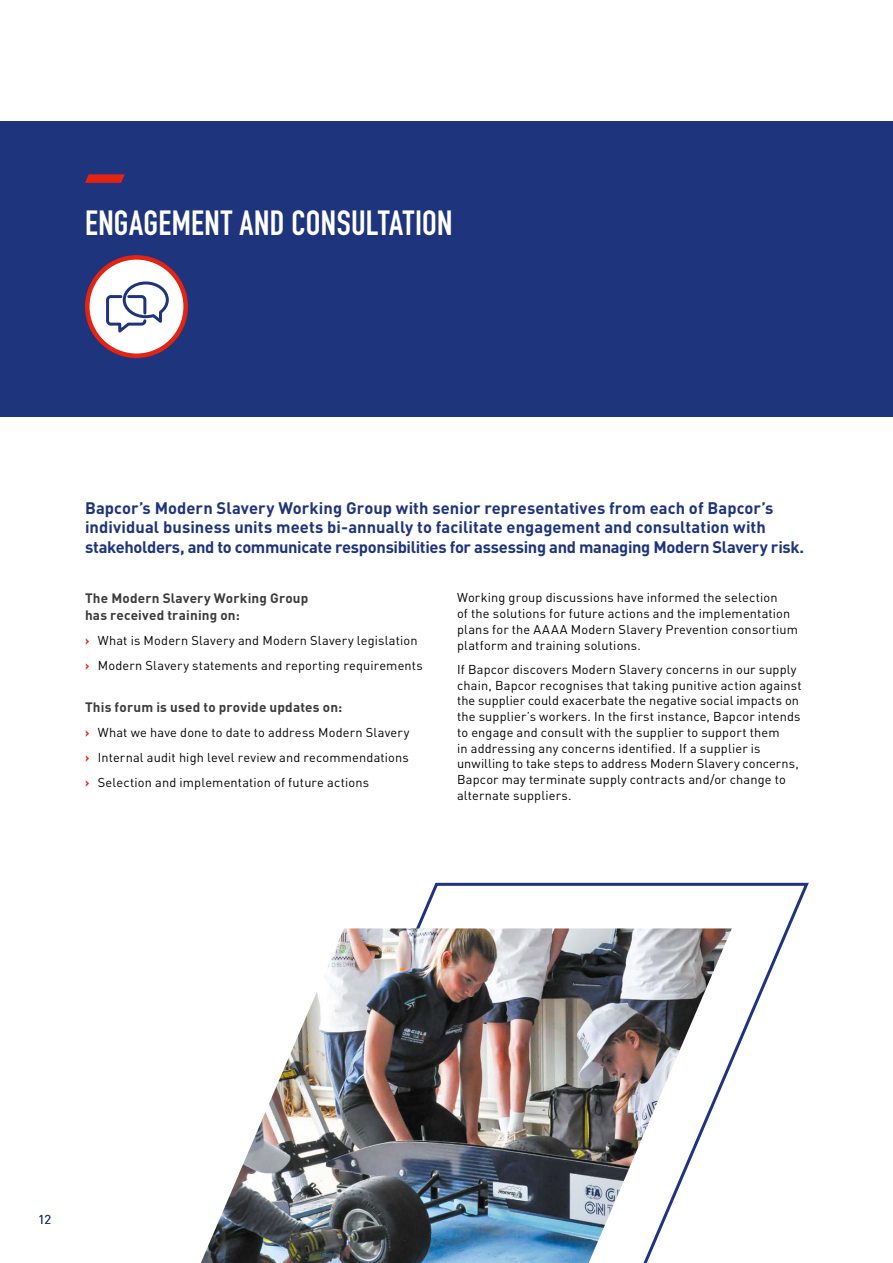
<style>
.page{position:relative;width:893px;height:1263px;background:#fff}
.page>*{position:absolute;margin:0;border:0;box-sizing:border-box;transform-origin:0 0}
.p_SubHead{font:700 34.5px "DIN Condensed";letter-spacing:.01em;color:#fff}
.b_Intro_11pt__span{font:700 16.5px/19.5px "DIN";color:#1e347c}
.h_H2{font:700 13.5px/16.5px "DIN";letter-spacing:.015em;color:#3c3c3b}
.b_Body{font:12.75px/15.8px "DIN";letter-spacing:.015em;color:#000}
.t1{font:12.75px "DIN";color:#1e347c}
.s1{font-weight:700;color:#e42313}
</style>
<div class="page">
<div style="left:0;top:121px;width:893px;height:296px;background:#1e347c"></div>
<svg style="left:85px;top:174px;width:40px;height:9px"></svg>
<svg style="left:87px;top:257px;width:99px;height:99px;background:#fbe0de"></svg>
<div style="left:85px;top:255px;width:103px;height:103px;border:4px solid #e42313;border-radius:50%"></div>
<svg style="left:416px;top:882px;width:393px;height:181px"></svg>
<img style="left:201px;top:928px;width:531px;height:335px">
<svg style="left:105px;top:280px;width:65px;height:57px"></svg>
<p class="p_SubHead" style="left:85px;top:200px;width:369px">ENGAGEMENT AND CONSULTATION</p>
<p class="b_Intro_11pt__span" style="left:85px;top:497px;width:721px">Bapcor’s Modern Slavery Working Group with senior representatives from each of Bapcor’s individual business units meets bi‑annually to facilitate engagement and consultation with stakeholders, and to communicate responsibilities for assessing and managing Modern Slavery risk.</p>
<p class="h_H2" style="left:85px;top:589px;width:225px">The Modern Slavery Working Group has received training on:</p>
<p class="b_Body" style="left:85px;top:632px;width:334px"><span class="s1">›</span> What is Modern Slavery and Modern Slavery legislation</p>
<p class="b_Body" style="left:85px;top:657px;width:339px"><span class="s1">›</span> Modern Slavery statements and reporting requirements</p>
<p class="h_H2" style="left:85px;top:698px;width:259px">This forum is used to provide updates on:</p>
<p class="b_Body" style="left:85px;top:724px;width:326px"><span class="s1">›</span> What we have done to date to address Modern Slavery</p>
<p class="b_Body" style="left:85px;top:749px;width:325px"><span class="s1">›</span> Internal audit high level review and recommendations</p>
<p class="b_Body" style="left:85px;top:774px;width:286px"><span class="s1">›</span> Selection and implementation of future actions</p>
<p class="b_Body" style="left:457px;top:590px;width:342px">Working group discussions have informed the selection<br>of the solutions for future actions and the implementation plans for the AAAA Modern Slavery Prevention consortium platform and training solutions.</p>
<p class="b_Body" style="left:457px;top:661px;width:346px">If Bapcor discovers Modern Slavery concerns in our supply chain, Bapcor recognises that taking punitive action against the supplier could exacerbate the negative social impacts on the supplier’s workers. In the first instance, Bapcor intends to engage and consult with the supplier to support them<br>in addressing any concerns identified. If a supplier is unwilling to take steps to address Modern Slavery concerns, Bapcor may terminate supply contracts and/or change to alternate suppliers.</p>
<p class="t1" style="left:38px;top:1211px;width:14px">12</p>
</div>
